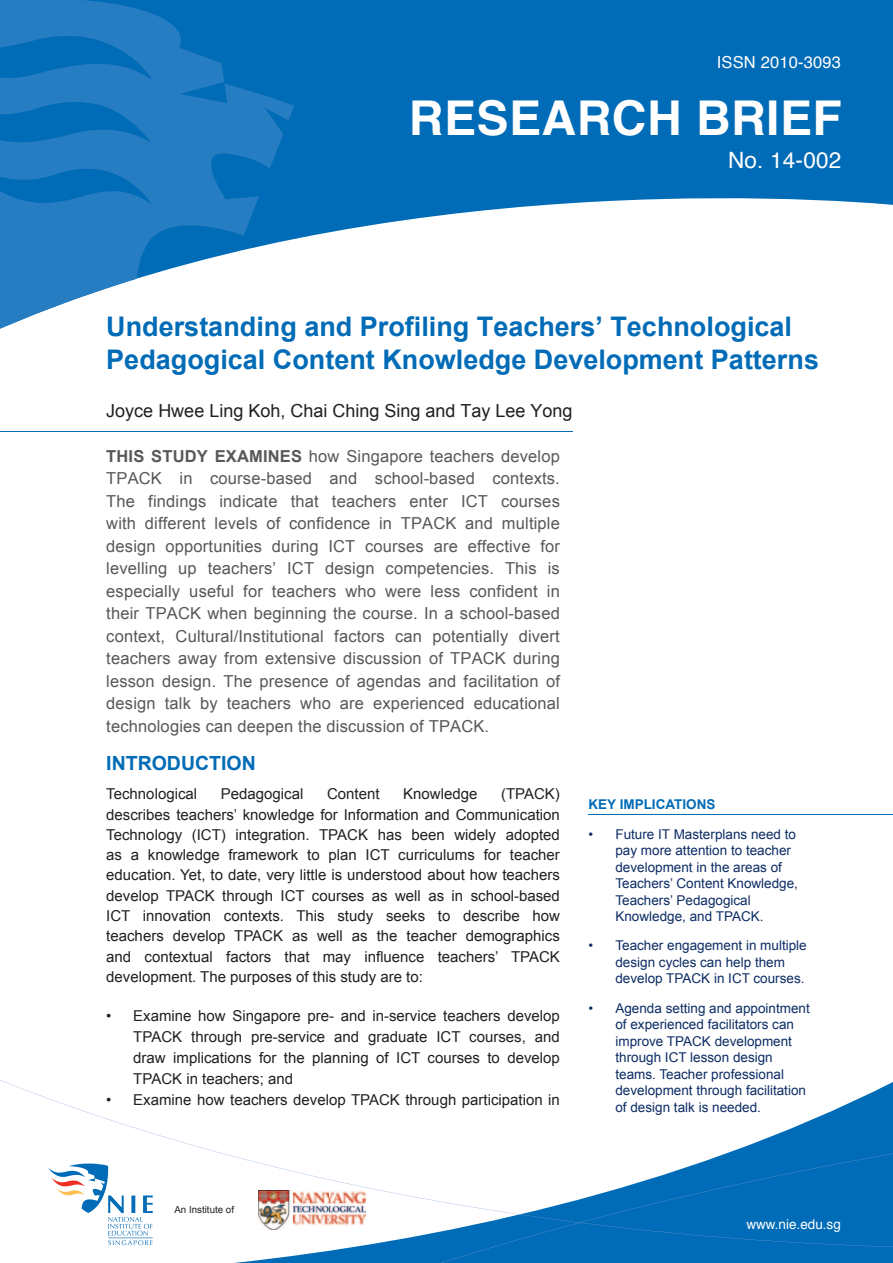
<style>
.page{position:relative;width:893px;height:1263px;background:#fff}
.page>*{position:absolute;margin:0;border:0;box-sizing:border-box;transform-origin:0 0}
.t1{font:700 48px "Helvetica";letter-spacing:.01em;color:#fff}
.t2{font:700 27px/33px "Arial";color:#006bb6}
.t3{font:22.5px "Helvetica";letter-spacing:.01em;color:#fff}
.t4{font:700 19.5px "Arial";color:#006bb6}
.t5{font:18px "Arial";color:#231f20}
.t6{font:16.5px/22.5px "Arial";letter-spacing:.01em;color:#57585a;text-align:justify}
.t7{font:16.5px "Helvetica";letter-spacing:.01em;color:#fff}
.t8{font:15px/20.2px "Arial";color:#231f20;text-align:justify}
.t9{font:13.5px/16.5px "Arial";color:#0d2d65}
.t10{font:700 13.5px "Arial";color:#006bb6}
.t11{font:13.5px "Helvetica";color:#fff}
.t12{font:9.75px "Arial";color:#231f20}
.s1{font-weight:700}
</style>
<div class="page">
<svg style="left:294px;top:0;width:599px;height:239px;background:#207dbf"></svg>
<svg style="left:0;top:0;width:294px;height:329px;fill:#277dc1"></svg>
<svg style="left:0;top:1080px;width:893px;height:183px"></svg>
<svg style="left:48px;top:1163px;width:105px;height:82px"></svg>
<img style="left:258px;top:1190px;width:107px;height:39px">
<hr style="left:0;top:432px;width:572px;height:1px;background:#006bb6">
<hr style="left:588px;top:814px;width:305px;height:1px;background:#006bb6">
<p class="t7" style="left:717px;top:49px;width:126px">ISSN 2010-3093</p>
<h1 class="t1" style="left:409px;top:80px;width:434px">RESEARCH BRIEF</h1>
<h3 class="t3" style="left:728px;top:143px;width:115px">No. 14-002</h3>
<h2 class="t2" style="left:106px;top:311px;width:714px">understanding and Profiling Teachers’ Technological<br>Pedagogical Content Knowledge Development Patterns</h2>
<p class="t5" style="left:106px;top:399px;width:468px">Joyce Hwee Ling Koh, Chai Ching Sing and Tay Lee Yong</p>
<p class="t6" style="left:106px;top:445px;width:455px"><span class="s1">THIS STuDY EXAMINES</span> how Singapore teachers develop TPACK in course-based and school-based contexts.<br>The findings indicate that teachers enter ICT courses with different levels of confidence in TPACK and multiple design opportunities during ICT courses are effective for levelling up teachers’ ICT design competencies. This is especially useful for teachers who were less confident in their TPACK when beginning the course. In a school-based context, Cultural/Institutional factors can potentially divert teachers away from extensive discussion of TPACK during lesson design. The presence of agendas and facilitation of design talk by teachers who are experienced educational technologies can deepen the discussion of TPACK.</p>
<h3 class="t4" style="left:106px;top:750px;width:151px">INTRODuCTION</h3>
<p class="t8" style="left:106px;top:784px;width:92px">Technological</p>
<p class="t8" style="left:221px;top:784px;width:84px">Pedagogical</p>
<p class="t8" style="left:327px;top:784px;width:54px">Content</p>
<p class="t8" style="left:403px;top:784px;width:76px">Knowledge</p>
<p class="t8" style="left:106px;top:784px;width:455px;text-indent:395px">(TPACK) describes teachers’ knowledge for Information and Communication Technology (ICT) integration. TPACK has been widely adopted as a knowledge framework to plan ICT curriculums for teacher education. Yet, to date, very little is understood about how teachers develop TPACK through ICT courses as well as in school-based ICT innovation contexts. This study seeks to describe how teachers develop TPACK as well as the teacher demographics and contextual factors that may influence teachers’ TPACK development. The purposes of this study are to:</p>
<p class="t8" style="left:133px;top:1005px;width:428px;line-height:21px;text-indent:-27px">• Examine how Singapore pre- and in-service teachers develop TPACK through pre-service and graduate ICT courses, and draw implications for the planning of ICT courses to develop TPACK in teachers; and</p>
<p class="t8" style="left:106px;top:1089px;width:455px">• Examine how teachers develop TPACK through participation in</p>
<p class="t10" style="left:588px;top:796px;width:129px">KEY IMPLICATIONS</p>
<p class="t9" style="left:615px;top:826px;width:184px;text-indent:-27px">• Future IT Masterplans need to pay more attention to teacher development in the areas of<br>Teachers’ Content Knowledge,<br>Teachers’ Pedagogical<br>Knowledge, and TPACK.</p>
<p class="t9" style="left:615px;top:937px;width:193px;text-indent:-27px">• Teacher engagement in multiple design cycles can help them develop TPACK in ICT courses.</p>
<p class="t9" style="left:615px;top:1000px;width:196px;text-indent:-27px">• Agenda setting and appointment of experienced facilitators can improve TPACK development through ICT lesson design teams. Teacher professional development through facilitation of design talk is needed.</p>
<p class="t12" style="left:174px;top:1203px;width:61px">An Institute of</p>
<p class="t11" style="left:746px;top:1214px;width:96px">www.nie.edu.sg</p>
</div>
